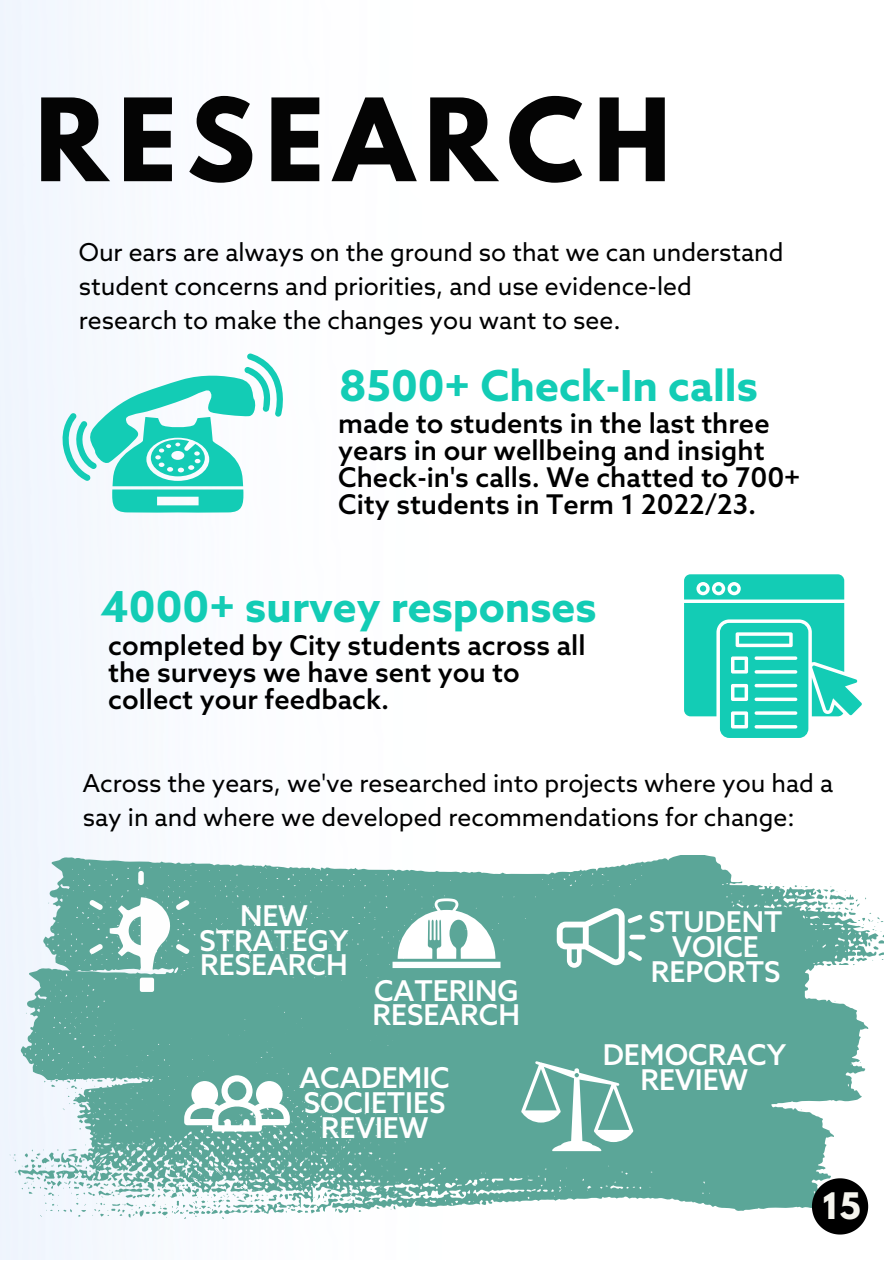
<style>
.page{position:relative;width:893px;height:1264px;background:#fff}
.page>*{position:absolute;margin:0;border:0;box-sizing:border-box;transform-origin:0 0}
.t1{font:700 101.4px "League Spartan";letter-spacing:.1em;color:#040404}
.t2{font:700 42.6px "Azo Sans";color:#13ccb5}
.t3{font:700 32.4px "League Spartan";color:#f6f5ee}
.t4{font:500 28.65px/24.8px "Azo Sans";color:#fff;text-align:center}
.t5{font:500 27.15px/27px "Azo Sans";color:#000}
.t6{font:24.75px/33.8px "Azo Sans";color:#000}
</style>
<div class="page">
<svg style="left:59px;top:353px;width:224px;height:159px"></svg>
<svg style="left:684px;top:574px;width:177px;height:164px"></svg>
<svg style="left:10px;top:963px;width:824px;height:255px;fill:#5ba698"></svg>
<svg style="left:32px;top:855px;width:851px;height:257px;background:#73b3a7"></svg>
<svg style="left:811px;top:1178px;width:57px;height:56px"></svg>
<div style="left:629px;top:934px;width:16px;height:5px;background:#fff;border-radius:2px"></div>
<svg style="left:556px;top:908px;width:86px;height:59px"></svg>
<svg style="left:392px;top:898px;width:108px;height:70px"></svg>
<svg style="left:521px;top:1061px;width:112px;height:90px"></svg>
<svg style="left:184px;top:1075px;width:106px;height:56px"></svg>
<svg style="left:90px;top:870px;width:99px;height:121px"></svg>
<p class="t1" style="left:35px;top:90px;width:637px">RESEARCH</p>
<p class="t6" style="left:79px;top:238px;width:706px">Our ears are always on the ground so that we can understand student concerns and priorities, and use evidence-led research to make the changes you want to see.</p>
<p class="t2" style="left:339px;top:363px;width:420px">8500+ Check-In calls</p>
<p class="t5" style="left:338px;top:412px;width:463px">made to students in the last three years in our wellbeing and insight Check-in's calls. We chatted to 700+ City students in Term 1 2022/23.</p>
<p class="t2" style="left:101px;top:585px;width:497px">4000+ survey responses</p>
<p class="t5" style="left:108px;top:634px;width:479px">completed by City students across all the surveys we have sent you to collect your feedback.</p>
<p class="t6" style="left:83px;top:768px;width:751px">Across the years, we've researched into projects where you had a say in and where we developed recommendations for change:</p>
<p class="t4" style="left:199px;top:905px;width:150px">NEW<br>STRATEGY</p>
<p class="t4" style="left:200px;top:955px;width:149px">RESEARCH</p>
<p class="t4" style="left:374px;top:980px;width:146px">CATERING</p>
<p class="t4" style="left:372px;top:1005px;width:149px">RESEARCH</p>
<p class="t4" style="left:648px;top:912px;width:135px">STUDENT<br>VOICE<br>REPORTS</p>
<p class="t4" style="left:602px;top:1045px;width:185px">DEMOCRACY</p>
<p class="t4" style="left:299px;top:1068px;width:152px">ACADEMIC</p>
<p class="t4" style="left:640px;top:1069px;width:109px">REVIEW</p>
<p class="t4" style="left:304px;top:1092px;width:143px">SOCIETIES<br>REVIEW</p>
<p class="t3" style="left:823px;top:1189px;width:39px">15</p>
</div>
